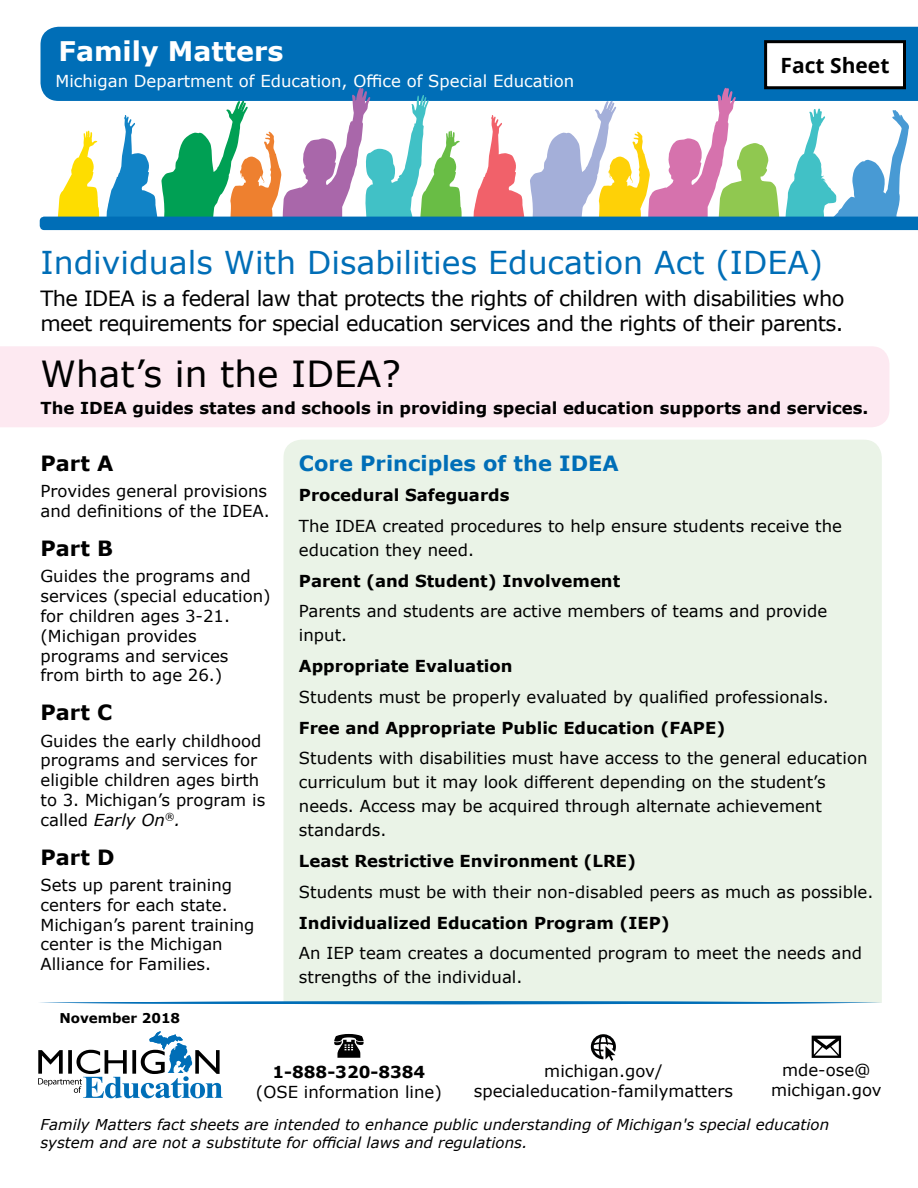
<style>
.page{position:relative;width:918px;height:1188px;background:#fff}
.page>*{position:absolute;margin:0;border:0;box-sizing:border-box;transform-origin:0 0}
.H3a{font:36px "Verdana";color:#000}
.t1{font:31.5px "Verdana";color:#006eb7}
.t2{font:700 27px "Verdana";color:#fff}
.t3{font:21px/25.2px "Verdana";letter-spacing:-.03em;color:#000}
.H4b{font:700 21px "Verdana";color:#006eb7}
.H4a{font:700 21px "Verdana";color:#000}
.FactSheet{font:700 21px "Open Sans";color:#000}
.t4{font:16.5px/19.8px "Verdana";color:#000}
.H5a{font:700 16.5px "Verdana";color:#000}
.t5{font:16.5px "Verdana";color:#fff}
.FactSheet-2{font:italic 15px/18px "Verdana";color:#000}
.t6{font:700 13.5px "Verdana";color:#000}
.s1{font-style:italic}
</style>
<div class="page">
<div style="left:0;top:346px;width:889px;height:81px;background:#fde9f1"></div>
<div style="left:284px;top:440px;width:598px;height:561px;background:#eaf3e7"></div>
<div style="left:40px;top:27px;width:878px;height:61px;background:#006eb7"></div>
<svg style="left:40px;top:1001px;width:842px;height:3px;background:#4092c6"></svg>
<svg style="left:40px;top:88px;width:878px;height:142px"></svg>
<div style="left:766px;top:42px;width:138px;height:46px;background:#fff"></div>
<div style="left:764px;top:40px;width:142px;height:49px;border:3px solid #000"></div>
<svg style="left:38px;top:1031px;width:185px;height:67px"></svg>
<svg style="left:334px;top:1034px;width:30px;height:24px"></svg>
<svg style="left:591px;top:1034px;width:25px;height:27px"></svg>
<svg style="left:812px;top:1036px;width:29px;height:22px"></svg>
<h1 class="t2" style="left:58px;top:32px;width:227px">Family Matters</h1>
<p class="t5" style="left:56px;top:70px;width:520px">Michigan Department of Education, Office of Special Education</p>
<p class="FactSheet" style="left:781px;top:50px;width:110px">Fact Sheet</p>
<h2 class="t1" style="left:40px;top:241px;width:784px">Individuals With Disabilities Education Act (IDEA)</h2>
<p class="t3" style="left:40px;top:285px;width:806px">The IDEA is a federal law that protects the rights of children with disabilities who meet requirements for special education services and the rights of their parents.</p>
<h3 class="H3a" style="left:40px;top:349px;width:362px">What’s in the IDEA?</h3>
<p class="H5a" style="left:40px;top:396px;width:830px">The IDEA guides states and schools in providing special education supports and services.</p>
<h4 class="H4a" style="left:40px;top:448px;width:74px">Part A</h4>
<p class="t4" style="left:40px;top:481px;width:231px">Provides general provisions and definitions of the IDEA.</p>
<h4 class="H4a" style="left:40px;top:533px;width:74px">Part B</h4>
<p class="t4" style="left:40px;top:566px;width:232px">Guides the programs and services (special education) for children ages 3-21. (Michigan provides programs and services from birth to age 26.)</p>
<h4 class="H4a" style="left:40px;top:698px;width:73px">Part C</h4>
<p class="t4" style="left:40px;top:731px;width:226px">Guides the early childhood programs and services for eligible children ages birth to 3. Michigan’s program is called <span class="s1">Early On</span><sup>®</sup><span class="s1">.</span></p>
<h4 class="H4a" style="left:40px;top:842px;width:76px">Part D</h4>
<p class="t4" style="left:40px;top:875px;width:216px">Sets up parent training centers for each state.<br>Michigan’s parent training center is the Michigan<br>Alliance for Families.</p>
<h4 class="H4b" style="left:299px;top:448px;width:321px">Core Principles of the IDEA</h4>
<h5 class="H5a" style="left:299px;top:483px;width:212px">Procedural Safeguards</h5>
<p class="t4" style="left:299px;top:514px;width:544px;line-height:24px">The IDEA created procedures to help ensure students receive the education they need.</p>
<h5 class="H5a" style="left:299px;top:569px;width:323px">Parent (and Student) Involvement</h5>
<p class="t4" style="left:299px;top:599px;width:530px;line-height:24px">Parents and students are active members of teams and provide input.</p>
<h5 class="H5a" style="left:299px;top:654px;width:215px">Appropriate Evaluation</h5>
<p class="t4" style="left:299px;top:687px;width:531px">Students must be properly evaluated by qualified professionals.</p>
<h5 class="H5a" style="left:299px;top:716px;width:428px">Free and Appropriate Public Education (FAPE)</h5>
<p class="t4" style="left:299px;top:746px;width:570px;line-height:24px">Students with disabilities must have access to the general education curriculum but it may look different depending on the student’s needs. Access may be acquired through alternate achievement standards.</p>
<h5 class="H5a" style="left:299px;top:849px;width:339px">Least Restrictive Environment (LRE)</h5>
<p class="t4" style="left:299px;top:882px;width:576px">Students must be with their non-disabled peers as much as possible.</p>
<h5 class="H5a" style="left:299px;top:911px;width:372px">Individualized Education Program (IEP)</h5>
<p class="t4" style="left:299px;top:941px;width:565px;line-height:24px">An IEP team creates a documented program to meet the needs and strengths of the individual.</p>
<p class="t6" style="left:59px;top:1009px;width:122px">November 2018</p>
<p class="t4" style="left:474px;top:1061px;width:261px;text-align:center">michigan.gov/ specialeducation-familymatters</p>
<p class="t4" style="left:771px;top:1060px;width:112px;text-align:center">mde-ose@ michigan.gov</p>
<p class="FactSheet-2" style="left:40px;top:1115px;width:790px">Family Matters fact sheets are intended to enhance public understanding of Michigan's special education system and are not a substitute for official laws and regulations.</p>
<p class="H5a" style="left:273px;top:1060px;width:154px">1-888-320-8384</p>
<p class="t4" style="left:256px;top:1081px;width:187px">(OSE information line)</p>
</div>
